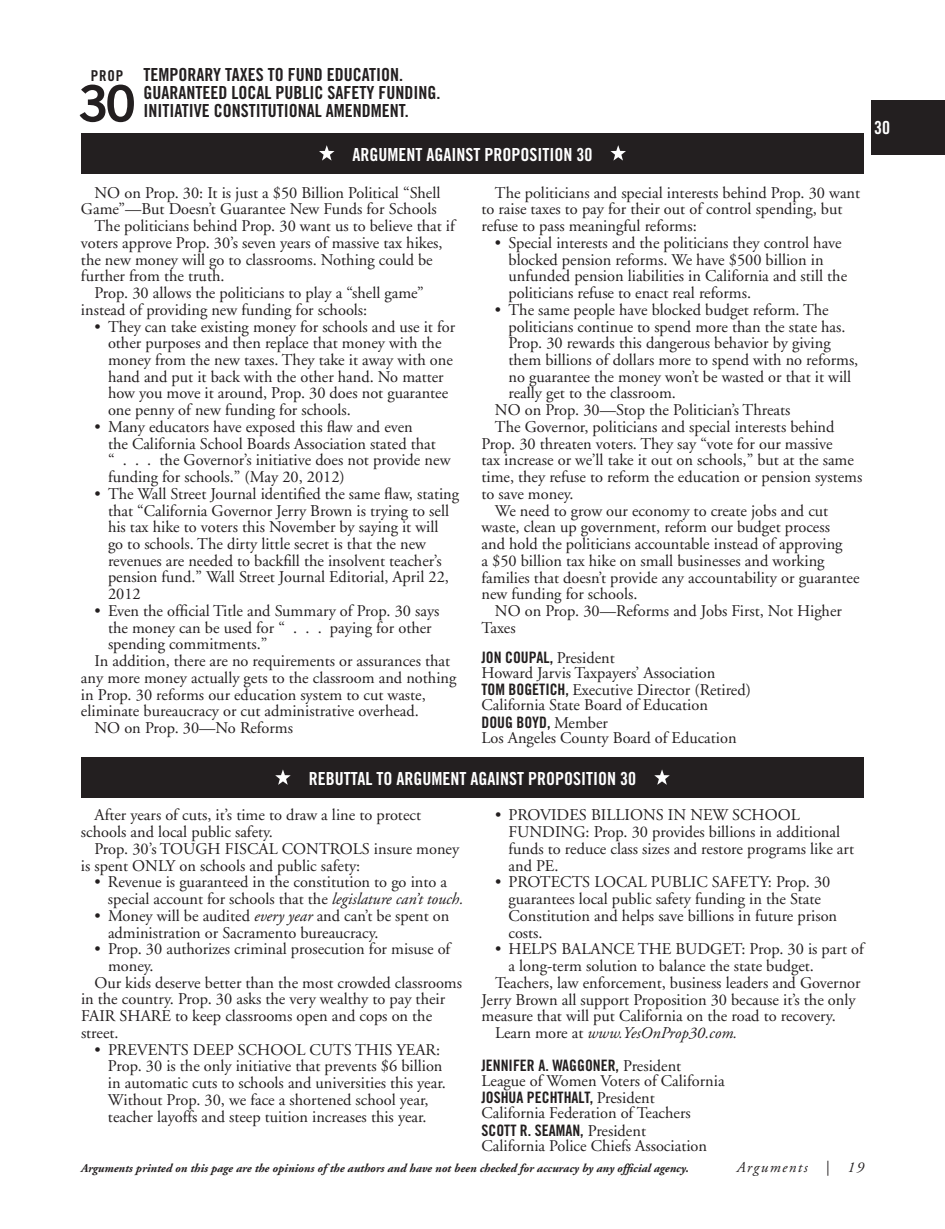
<style>
.page{position:relative;width:945px;height:1229px;background:#fff}
.page>*{position:absolute;margin:0;border:0;box-sizing:border-box;transform-origin:0 0}
.t1{font:50.7px "Trade Gothic Bold Two";color:#231f20}
.heading_small_measur{font:18px/18px "Trade Gothic Bold Cond Twenty";color:#231f20}
.subhead_white{font:18px "Trade Gothic Bold Cond Twenty";color:#fff}
.Argument_Text_10_9_1{font:16.35px/16.8px "Adobe Garamond";color:#231f20}
.Sponsors{font:16.35px/15px "Adobe Garamond";color:#231f20}
.Argument_Text_10_9_1-2{font:italic 16.35px "Adobe Garamond";color:#231f20}
.Sponsors-2{font:15.75px "Trade Gothic Bold Cond Twenty";color:#231f20}
.Page_Footer_-_Right{font:italic 15px "Adobe Garamond";letter-spacing:.1em;color:#231f20}
.t2{font:15px "Trade Gothic Bold Cond Twenty";color:#231f20}
.Page_Footer_-_Right-2{font:italic 700 12px "Adobe Garamond";color:#231f20}
.s1{font-family:"Adobe Garamond";font-size:16.35px}
.s2{font-family:"Trade Gothic Bold Cond Twenty";font-size:15.75px}
.s3{font-style:italic}
.s4{font-style:normal}
</style>
<div class="page">
<div style="left:871px;top:100px;width:74px;height:54px;background:#231f20"></div>
<div style="left:81px;top:133px;width:783px;height:41px;background:#231f20"></div>
<svg style="left:319px;top:145px;width:16px;height:16px"></svg>
<svg style="left:610px;top:145px;width:16px;height:16px"></svg>
<div style="left:81px;top:757px;width:783px;height:41px;background:#231f20"></div>
<svg style="left:275px;top:769px;width:16px;height:16px"></svg>
<svg style="left:654px;top:769px;width:16px;height:16px"></svg>
<p class="t2" style="left:91px;top:66px;width:34px">PROP</p>
<p class="t1" style="left:78px;top:72px;width:60px">30</p>
<p class="heading_small_measur" style="left:144px;top:66px;width:298px">TEMPORARY TAXES TO FUND EDUCATION.<br>GUARANTEED LOCAL PUBLIC SAFETY FUNDING.<br>INITIATIVE CONSTITUTIONAL AMENDMENT.</p>
<p class="subhead_white" style="left:353px;top:143px;width:241px">ARGUMENT AGAINST PROPOSITION 30</p>
<p class="subhead_white" style="left:874px;top:116px;width:17px">30</p>
<p class="Argument_Text_10_9_1" style="left:81px;top:184px;width:361px;text-align:right">NO on Prop. 30: It is just a $50 Billion Political “Shell<br>Game”—But Doesn’t Guarantee New Funds for Schools</p>
<p class="Argument_Text_10_9_1" style="left:81px;top:218px;width:375px;text-indent:14px">The politicians behind Prop. 30 want us to believe that if voters approve Prop. 30’s seven years of massive tax hikes, the new money will go to classrooms. Nothing could be further from the truth.</p>
<p class="Argument_Text_10_9_1" style="left:81px;top:285px;width:344px;text-indent:14px">Prop. 30 allows the politicians to play a “shell game” instead of providing new funding for schools:</p>
<p class="Argument_Text_10_9_1" style="left:108px;top:318px;width:349px;text-indent:-14px">• They can take existing money for schools and use it for other purposes and then replace that money with the money from the new taxes. They take it away with one hand and put it back with the other hand. No matter how you move it around, Prop. 30 does not guarantee one penny of new funding for schools.</p>
<p class="Argument_Text_10_9_1" style="left:108px;top:419px;width:344px;text-indent:-14px">• Many educators have exposed this flaw and even<br>the California School Boards Association stated that<br>“ . . . the Governor’s initiative does not provide new funding for schools.” (May 20, 2012)</p>
<p class="Argument_Text_10_9_1" style="left:108px;top:485px;width:353px;text-indent:-14px">• The Wall Street Journal identified the same flaw, stating that “California Governor Jerry Brown is trying to sell his tax hike to voters this November by saying it will<br>go to schools. The dirty little secret is that the new revenues are needed to backfill the insolvent teacher’s pension fund.” Wall Street Journal Editorial, April 22, 2012</p>
<p class="Argument_Text_10_9_1" style="left:108px;top:603px;width:333px;text-indent:-14px">• Even the official Title and Summary of Prop. 30 says the money can be used for “ . . . paying for other spending commitments.”</p>
<p class="Argument_Text_10_9_1" style="left:81px;top:653px;width:377px;text-indent:14px">In addition, there are no requirements or assurances that any more money actually gets to the classroom and nothing in Prop. 30 reforms our education system to cut waste, eliminate bureaucracy or cut administrative overhead.</p>
<p class="Argument_Text_10_9_1" style="left:94px;top:720px;width:200px">NO on Prop. 30—No Reforms</p>
<p class="Argument_Text_10_9_1" style="left:481px;top:184px;width:380px;text-indent:14px">The politicians and special interests behind Prop. 30 want to raise taxes to pay for their out of control spending, but refuse to pass meaningful reforms:</p>
<p class="Argument_Text_10_9_1" style="left:508px;top:235px;width:340px;text-indent:-14px">• Special interests and the politicians they control have blocked pension reforms. We have $500 billion in unfunded pension liabilities in California and still the politicians refuse to enact real reforms.</p>
<p class="Argument_Text_10_9_1" style="left:508px;top:302px;width:351px;text-indent:-14px">• The same people have blocked budget reform. The politicians continue to spend more than the state has.<br>Prop. 30 rewards this dangerous behavior by giving them billions of dollars more to spend with no reforms, no guarantee the money won’t be wasted or that it will really get to the classroom.</p>
<p class="Argument_Text_10_9_1" style="left:495px;top:402px;width:297px">NO on Prop. 30—Stop the Politician’s Threats</p>
<p class="Argument_Text_10_9_1" style="left:481px;top:419px;width:382px;text-indent:14px">The Governor, politicians and special interests behind Prop. 30 threaten voters. They say “vote for our massive<br>tax increase or we’ll take it out on schools,” but at the same time, they refuse to reform the education or pension systems to save money.</p>
<p class="Argument_Text_10_9_1" style="left:481px;top:502px;width:380px;text-indent:14px">We need to grow our economy to create jobs and cut waste, clean up government, reform our budget process<br>and hold the politicians accountable instead of approving<br>a $50 billion tax hike on small businesses and working families that doesn’t provide any accountability or guarantee new funding for schools.</p>
<p class="Argument_Text_10_9_1" style="left:481px;top:603px;width:362px;text-indent:14px">NO on Prop. 30—Reforms and Jobs First, Not Higher<br>Taxes</p>
<p class="Sponsors-2" style="left:482px;top:647px;width:135px">JON COUPAL, <span class="s1">President</span></p>
<p class="Sponsors" style="left:481px;top:665px;width:235px">Howard Jarvis Taxpayers’ Association</p>
<p class="Sponsors" style="left:481px;top:683px;width:271px"><span class="s2">TOM BOGETICH,</span> Executive Director (Retired)<br>California State Board of Education</p>
<p class="Sponsors-2" style="left:482px;top:713px;width:128px">DOUG BOYD, <span class="s1">Member</span></p>
<p class="Sponsors" style="left:481px;top:731px;width:257px">Los Angeles County Board of Education</p>
<p class="subhead_white" style="left:309px;top:767px;width:329px">REBUTTAL TO ARGUMENT AGAINST PROPOSITION 30</p>
<p class="Argument_Text_10_9_1" style="left:81px;top:807px;width:342px;text-indent:14px">After years of cuts, it’s time to draw a line to protect schools and local public safety.</p>
<p class="Argument_Text_10_9_1" style="left:81px;top:840px;width:380px;text-indent:14px">Prop. 30’s TOUGH FISCAL CONTROLS insure money is spent ONLY on schools and public safety:</p>
<p class="Argument_Text_10_9_1" style="left:108px;top:874px;width:357px;text-indent:-14px">• Revenue is guaranteed in the constitution to go into a special account for schools that the <span class="s3">legislature can’t touch.</span></p>
<p class="Argument_Text_10_9_1" style="left:108px;top:907px;width:343px;text-indent:-14px">• Money will be audited <span class="s3">every year</span> and can’t be spent on administration or Sacramento bureaucracy.</p>
<p class="Argument_Text_10_9_1" style="left:108px;top:941px;width:344px;text-indent:-14px">• Prop. 30 authorizes criminal prosecution for misuse of money.</p>
<p class="Argument_Text_10_9_1" style="left:81px;top:974px;width:383px;text-indent:14px">Our kids deserve better than the most crowded classrooms in the country. Prop. 30 asks the very wealthy to pay their FAIR SHARE to keep classrooms open and cops on the street.</p>
<p class="Argument_Text_10_9_1" style="left:108px;top:1041px;width:339px;text-indent:-13px">• PREVENTS DEEP SCHOOL CUTS THIS YEAR:<br>Prop. 30 is the only initiative that prevents $6 billion in automatic cuts to schools and universities this year.<br>Without Prop. 30, we face a shortened school year, teacher layoffs and steep tuition increases this year.</p>
<p class="Argument_Text_10_9_1" style="left:509px;top:807px;width:347px;text-indent:-14px">• PROVIDES BILLIONS IN NEW SCHOOL FUNDING: Prop. 30 provides billions in additional funds to reduce class sizes and restore programs like art and PE.</p>
<p class="Argument_Text_10_9_1" style="left:509px;top:874px;width:330px;text-indent:-14px">• PROTECTS LOCAL PUBLIC SAFETY: Prop. 30 guarantees local public safety funding in the State Constitution and helps save billions in future prison costs.</p>
<p class="Argument_Text_10_9_1" style="left:509px;top:941px;width:357px;text-indent:-14px">• HELPS BALANCE THE BUDGET: Prop. 30 is part of a long-term solution to balance the state budget.</p>
<p class="Argument_Text_10_9_1" style="left:481px;top:974px;width:381px;text-indent:14px">Teachers, law enforcement, business leaders and Governor<br>Jerry Brown all support Proposition 30 because it’s the only measure that will put California on the road to recovery.</p>
<p class="Argument_Text_10_9_1-2" style="left:495px;top:1024px;width:244px"><span class="s4">Learn more at</span> www.YesOnProp30.com.</p>
<p class="Sponsors-2" style="left:482px;top:1055px;width:201px">JENNIFER A. WAGGONER, <span class="s1">President</span></p>
<p class="Sponsors" style="left:482px;top:1073px;width:245px">League of Women Voters of California</p>
<p class="Sponsors-2" style="left:482px;top:1088px;width:175px">JOSHUA PECHTHALT, <span class="s1">President</span></p>
<p class="Sponsors" style="left:482px;top:1106px;width:211px">California Federation of Teachers</p>
<p class="Sponsors-2" style="left:482px;top:1120px;width:166px">SCOTT R. SEAMAN, <span class="s1">President</span></p>
<p class="Sponsors" style="left:482px;top:1138px;width:227px">California Police Chiefs Association</p>
<p class="Page_Footer_-_Right-2" style="left:81px;top:1161px;width:609px">Arguments printed on this page are the opinions of the authors and have not been checked for accuracy by any official agency.</p>
<p class="Page_Footer_-_Right" style="left:737px;top:1159px;width:129px">Arguments | 19</p>
</div>
